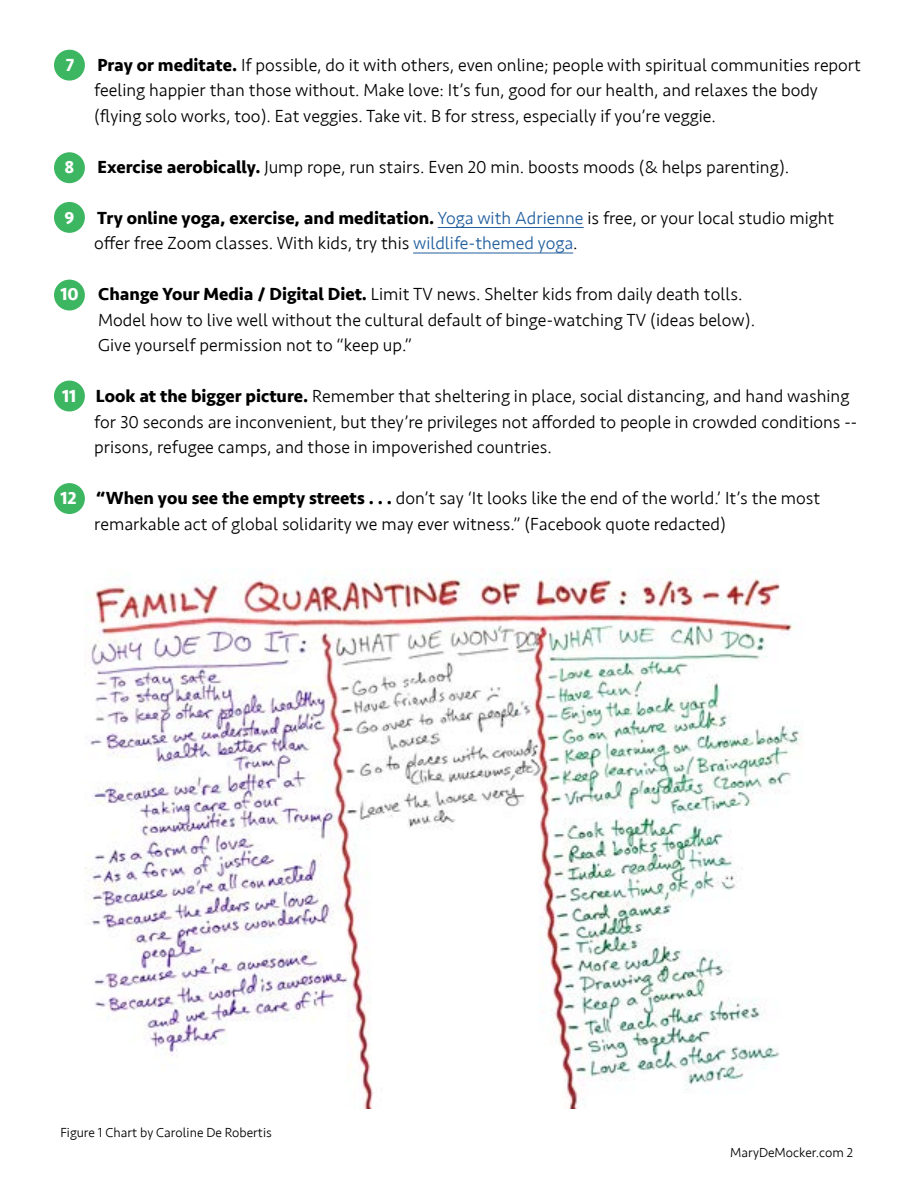
<style>
.page{position:relative;width:918px;height:1188px;background:#fff}
.page>*{position:absolute;margin:0;border:0;box-sizing:border-box;transform-origin:0 0}
.t1{font:300 18px/25.5px "Seravek";color:#000}
.t2{font:700 18px "Seravek";color:#fff}
.t3{font:300 13.5px "Seravek";color:#000}
.s1{font-weight:700}
.s2{color:#215e9e}
.s3{font-weight:700;color:#fff}
</style>
<div class="page">
<div style="left:54px;top:50px;width:31px;height:31px;background:#3db662;border-radius:50%"></div>
<div style="left:54px;top:152px;width:31px;height:31px;background:#3db662;border-radius:50%"></div>
<div style="left:54px;top:202px;width:31px;height:31px;background:#3db662;border-radius:50%"></div>
<div style="left:54px;top:280px;width:31px;height:30px;background:#3db662;border-radius:50%"></div>
<div style="left:54px;top:381px;width:31px;height:30px;background:#3db662;border-radius:50%"></div>
<div style="left:54px;top:483px;width:31px;height:31px;background:#3db662;border-radius:50%"></div>
<hr style="left:438px;top:227px;width:146px;height:1px;background:#215e9e">
<hr style="left:413px;top:253px;width:160px;height:1px;background:#215e9e">
<img style="left:85px;top:569px;width:718px;height:539px">
<p class="t2" style="left:66px;top:50px;width:10px">7</p>
<p class="t1" style="left:94px;top:52px;width:768px"><span class="s1">Pray or meditate.</span> If possible, do it with others, even online; people with spiritual communities report feeling happier than those without. Make love: It’s fun, good for our health, and relaxes the body (flying solo works, too). Eat veggies. Take vit. B for stress, especially if you’re veggie.</p>
<p class="t2" style="left:64px;top:152px;width:11px">8</p>
<p class="t1" style="left:97px;top:154px;width:693px"><span class="s1">Exercise aerobically.</span> Jump rope, run stairs. Even 20 min. boosts moods (&amp; helps parenting).</p>
<p class="t2" style="left:64px;top:203px;width:11px">9</p>
<p class="t1" style="left:94px;top:205px;width:742px"><span class="s1">Try online yoga, exercise, and meditation.</span> <span class="s2">Yoga with Adrienne</span> is free, or your local studio might offer free Zoom classes. With kids, try this <span class="s2">wildlife-themed yoga</span>.</p>
<p class="t1" style="left:98px;top:282px;width:659px;text-indent:-38px"><span class="s3">10</span> <span class="s1">Change Your Media / Digital Diet.</span> Limit TV news. Shelter kids from daily death tolls.<br>Model how to live well without the cultural default of binge-watching TV (ideas below).<br>Give yourself permission not to “keep up.”</p>
<p class="t1" style="left:94px;top:384px;width:764px;text-indent:-32px"><span class="s3">11</span> <span class="s1">Look at the bigger picture.</span> Remember that sheltering in place, social distancing, and hand washing for 30 seconds are inconvenient, but they’re privileges not afforded to people in crowded conditions -- prisons, refugee camps, and those in impoverished countries.</p>
<p class="t1" style="left:94px;top:486px;width:728px;text-indent:-34px"><span class="s3">12</span> <span class="s1">“When you see the empty streets . . .</span> don’t say ‘It looks like the end of the world.’ It’s the most remarkable act of global solidarity we may ever witness.” (Facebook quote redacted)</p>
<p class="t3" style="left:60px;top:1124px;width:213px">Figure 1 Chart by Caroline De Robertis</p>
<p class="t3" style="left:730px;top:1145px;width:124px">MaryDeMocker.com 2</p>
</div>
